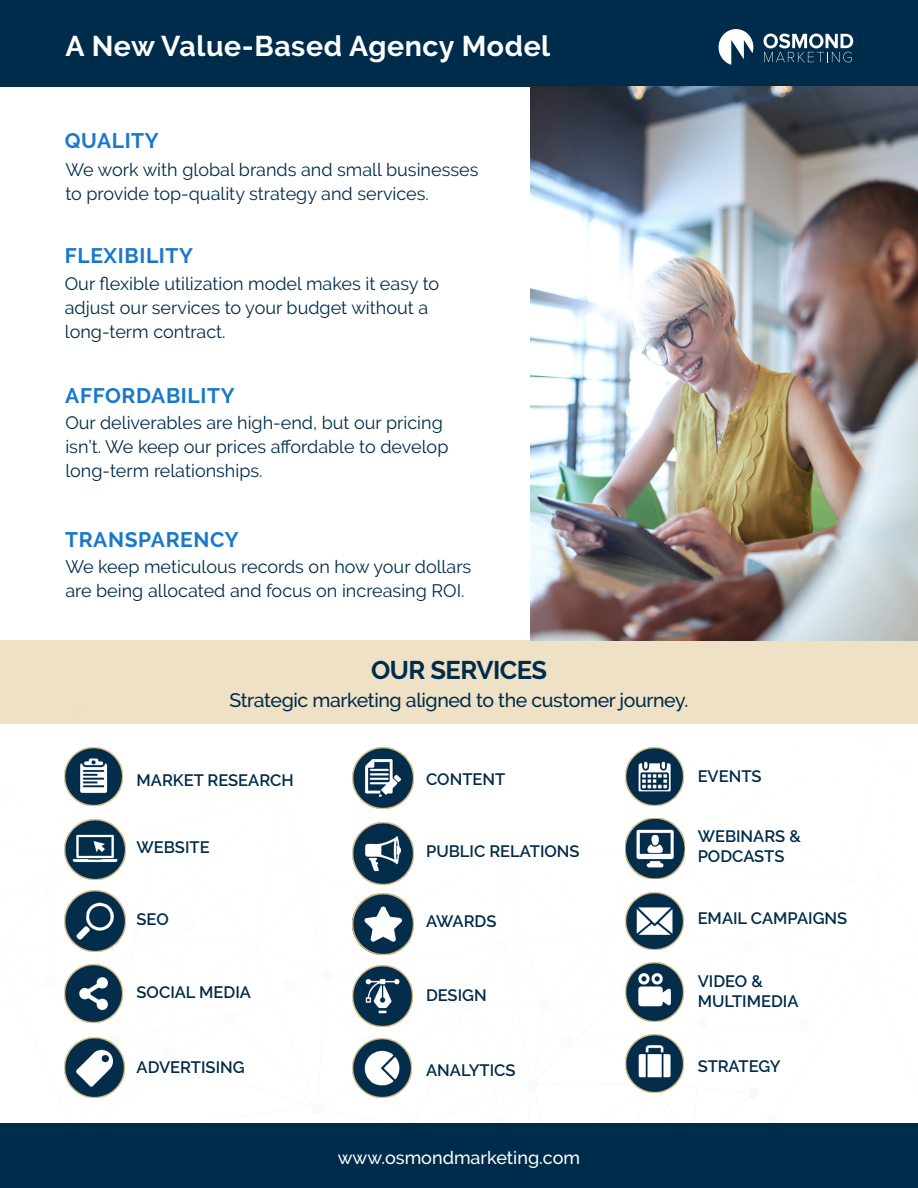
<style>
.page{position:relative;width:918px;height:1188px;background:#fff}
.page>*{position:absolute;margin:0;border:0;box-sizing:border-box;transform-origin:0 0}
.t1{font:700 28.5px "Raleway";letter-spacing:.02em;color:#fff}
.t2{font:700 25.5px "Raleway";letter-spacing:-.02em;color:#002c4b}
.t3{font:700 21px "Raleway";letter-spacing:.03em;color:#1a78cc}
.t4{font:500 19.5px "Raleway";letter-spacing:-.02em;color:#002c4b}
.t5{font:18px/24px "Raleway";color:#002c4b}
.t6{font:500 18px "Raleway";color:#fff}
.t7{font:600 16.5px/19.8px "Raleway";color:#002c4b}
</style>
<div class="page">
<div style="left:0;top:0;width:918px;height:86px;background:#002c4b"></div>
<svg style="left:719px;top:29px;width:34px;height:36px"></svg>
<svg style="left:764px;top:34px;width:89px;height:28px"></svg>
<div style="left:0;top:640px;width:282px;height:77px;background:#eee1c5"></div>
<svg style="left:282px;top:640px;width:636px;height:548px;fill:#eee1c5"></svg>
<svg style="left:0;top:717px;width:888px;height:471px"></svg>
<img style="left:530px;top:86px;width:388px;height:554px">
<p class="t1" style="left:65px;top:29px;width:486px">A New Value-Based Agency Model</p>
<p class="t3" style="left:65px;top:129px;width:95px">QUALITY</p>
<p class="t5" style="left:65px;top:157px;width:415px">We work with global brands and small businesses to provide top-quality strategy and services.</p>
<p class="t3" style="left:65px;top:243px;width:130px">FLEXIBILITY</p>
<p class="t5" style="left:65px;top:272px;width:376px">Our flexible utilization model makes it easy to adjust our services to your budget without a long-term contract.</p>
<p class="t3" style="left:65px;top:383px;width:171px">AFFORDABILITY</p>
<p class="t5" style="left:65px;top:411px;width:385px">Our deliverables are high-end, but our pricing isn’t. We keep our prices affordable to develop long-term relationships.</p>
<p class="t3" style="left:65px;top:527px;width:175px">TRANSPARENCY</p>
<p class="t5" style="left:65px;top:554px;width:408px">We keep meticulous records on how your dollars are being allocated and focus on increasing ROI.</p>
<p class="t2" style="left:371px;top:655px;width:177px">OUR SERVICES</p>
<p class="t4" style="left:229px;top:689px;width:461px">Strategic marketing aligned to the customer journey.</p>
<p class="t7" style="left:137px;top:770px;width:159px">MARKET RESEARCH</p>
<p class="t7" style="left:426px;top:770px;width:81px">CONTENT</p>
<p class="t7" style="left:698px;top:766px;width:65px">EVENTS</p>
<p class="t7" style="left:137px;top:838px;width:75px">WEBSITE</p>
<p class="t7" style="left:426px;top:841px;width:155px">PUBLIC RELATIONS</p>
<p class="t7" style="left:698px;top:826px;width:105px">WEBINARS &amp;<br>PODCASTS</p>
<p class="t7" style="left:137px;top:909px;width:34px">SEO</p>
<p class="t7" style="left:426px;top:912px;width:72px">AWARDS</p>
<p class="t7" style="left:698px;top:908px;width:151px">EMAIL CAMPAIGNS</p>
<p class="t7" style="left:137px;top:982px;width:116px">SOCIAL MEDIA</p>
<p class="t7" style="left:426px;top:985px;width:62px">DESIGN</p>
<p class="t7" style="left:698px;top:972px;width:102px">VIDEO &amp;<br>MULTIMEDIA</p>
<p class="t7" style="left:137px;top:1057px;width:110px">ADVERTISING</p>
<p class="t7" style="left:426px;top:1060px;width:91px">ANALYTICS</p>
<p class="t7" style="left:698px;top:1056px;width:84px">STRATEGY</p>
<p class="t6" style="left:338px;top:1148px;width:244px">www.osmondmarketing.com</p>
</div>
